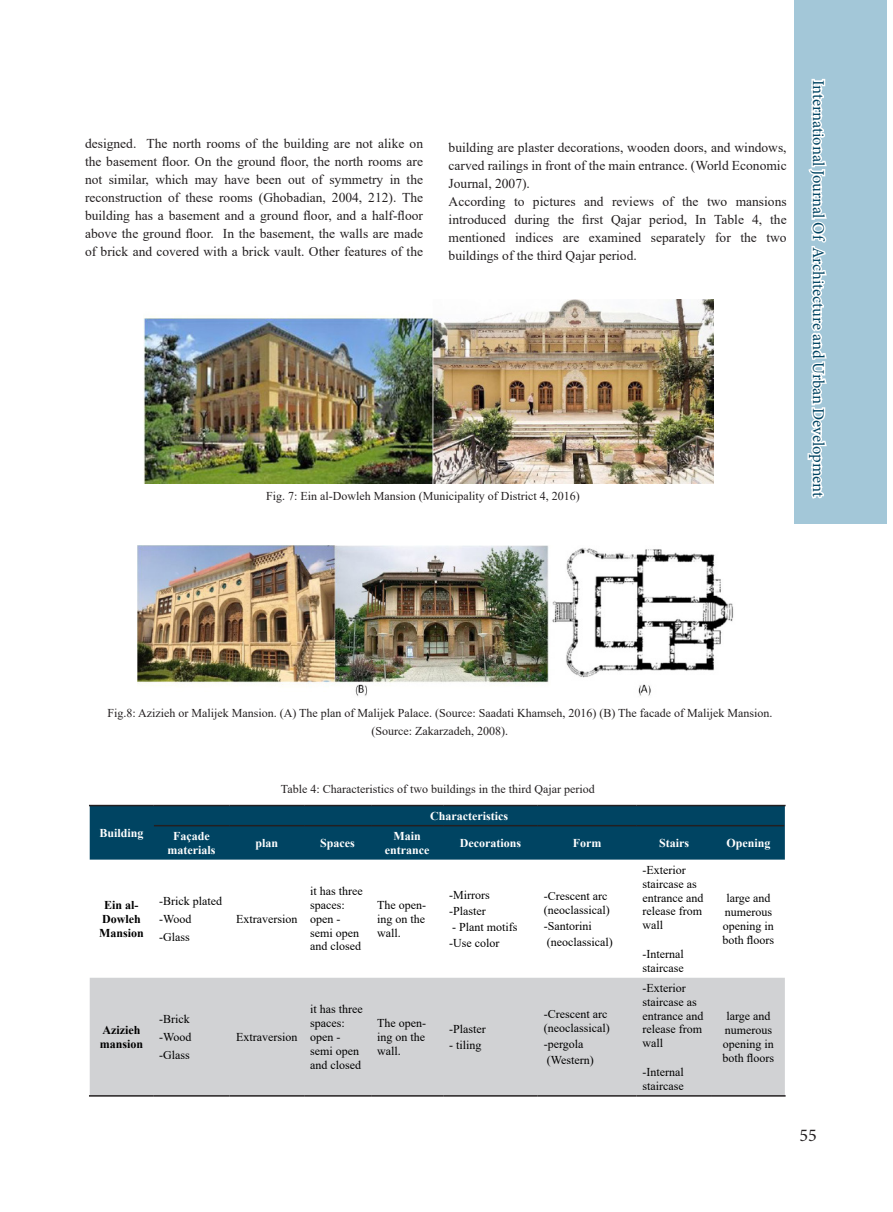
<style>
.page{position:relative;width:893px;height:1212px;background:#fff}
.page>*{position:absolute;margin:0;border:0;box-sizing:border-box;transform-origin:0 0}
.t1{font:18px "Minion Pro";color:#231f20}
.t2{font:16.5px "Minion Pro";letter-spacing:-.005em;color:#004462}
.متن_لاتین_اصلی{font:13.5px/18px "Times New Roman";color:#231f20;text-align:justify}
.t3{font:12px/13.8px "Times New Roman";color:#000}
.abstract{font:12px/18px "Times New Roman";color:#231f20;text-align:center}
.t4{font:700 12px/13.8px "Times New Roman";color:#fff;text-align:center}
.t5{font:700 12px/13.8px "Times New Roman";color:#000;text-align:center}
</style>
<div class="page">
<div style="left:794px;top:0;width:92px;height:524px;background:#a3c7d8"></div>
<svg style="left:807px;top:78px;width:20px;height:421px"></svg>
<img style="left:144px;top:300px;width:569px;height:184px">
<img style="left:137px;top:545px;width:597px;height:151px">
<div style="left:90px;top:806px;width:695px;height:53px;background:#004462"></div>
<div style="left:90px;top:978px;width:695px;height:117px;background:#d1d2d4"></div>
<hr style="left:89px;top:805px;width:64px;height:1px;background:#231f20">
<hr style="left:153px;top:805px;width:77px;height:1px;background:#231f20">
<hr style="left:230px;top:805px;width:74px;height:1px;background:#231f20">
<hr style="left:304px;top:805px;width:67px;height:1px;background:#231f20">
<hr style="left:371px;top:805px;width:72px;height:1px;background:#231f20">
<hr style="left:443px;top:805px;width:95px;height:1px;background:#231f20">
<hr style="left:538px;top:805px;width:98px;height:1px;background:#231f20">
<hr style="left:636px;top:805px;width:76px;height:1px;background:#231f20">
<hr style="left:712px;top:805px;width:74px;height:1px;background:#231f20">
<hr style="left:154px;top:825px;width:76px;height:1px;background:#231f20">
<hr style="left:230px;top:825px;width:74px;height:1px;background:#231f20">
<hr style="left:304px;top:825px;width:67px;height:1px;background:#231f20">
<hr style="left:371px;top:825px;width:72px;height:1px;background:#231f20">
<hr style="left:443px;top:825px;width:95px;height:1px;background:#231f20">
<hr style="left:538px;top:825px;width:98px;height:1px;background:#231f20">
<hr style="left:636px;top:825px;width:76px;height:1px;background:#231f20">
<hr style="left:712px;top:825px;width:72px;height:1px;background:#231f20">
<hr style="left:89px;top:1095px;width:64px;height:1px;background:#231f20">
<hr style="left:153px;top:1095px;width:77px;height:1px;background:#231f20">
<hr style="left:230px;top:1095px;width:74px;height:1px;background:#231f20">
<hr style="left:304px;top:1095px;width:67px;height:1px;background:#231f20">
<hr style="left:371px;top:1095px;width:72px;height:1px;background:#231f20">
<hr style="left:443px;top:1095px;width:95px;height:1px;background:#231f20">
<hr style="left:538px;top:1095px;width:98px;height:1px;background:#231f20">
<hr style="left:636px;top:1095px;width:76px;height:1px;background:#231f20">
<hr style="left:712px;top:1095px;width:74px;height:1px;background:#231f20">
<p class="متن_لاتین_اصلی" style="left:85px;top:134px;width:340px">designed. The north rooms of the building are not alike on the basement floor. On the ground floor, the north rooms are not similar, which may have been out of symmetry in the reconstruction of these rooms (Ghobadian, 2004, 212). The building has a basement and a ground floor, and a half-floor above the ground floor. In the basement, the walls are made of brick and covered with a brick vault. Other features of the</p>
<p class="متن_لاتین_اصلی" style="left:449px;top:138px;width:340px">building are plaster decorations, wooden doors, and windows, carved railings in front of the main entrance. (World Economic Journal, 2007).</p>
<p class="متن_لاتین_اصلی" style="left:449px;top:192px;width:340px">According to pictures and reviews of the two mansions introduced during the first Qajar period, In Table 4, the mentioned indices are examined separately for the two buildings of the third Qajar period.</p>
<p class="abstract" style="left:266px;top:486px;width:315px">Fig. 7: Ein al-Dowleh Mansion (Municipality of District 4, 2016)</p>
<p class="t2" style="left:829px;top:80px;width:419px;rotate:90deg">International Journal Of Architecture and Urban Development</p>
<p class="abstract" style="left:107px;top:703px;width:667px">Fig.8: Azizieh or Malijek Mansion. (A) The plan of Malijek Palace. (Source: Saadati Khamseh, 2016) (B) The facade of Malijek Mansion. (Source: Zakarzadeh, 2008).</p>
<p class="abstract" style="left:281px;top:779px;width:315px">Table 4: Characteristics of two buildings in the third Qajar period</p>
<p class="t4" style="left:99px;top:825px;width:46px">Building</p>
<p class="t4" style="left:430px;top:808px;width:79px">Characteristics</p>
<p class="t4" style="left:167px;top:828px;width:49px">Façade materials</p>
<p class="t4" style="left:256px;top:835px;width:24px">plan</p>
<p class="t4" style="left:320px;top:835px;width:36px">Spaces</p>
<p class="t4" style="left:385px;top:828px;width:46px">Main entrance</p>
<p class="t4" style="left:460px;top:835px;width:63px">Decorations</p>
<p class="t4" style="left:573px;top:835px;width:30px">Form</p>
<p class="t4" style="left:659px;top:835px;width:31px">Stairs</p>
<p class="t4" style="left:726px;top:835px;width:46px">Opening</p>
<p class="t5" style="left:99px;top:898px;width:46px">Ein al-<br>Dowleh<br>Mansion</p>
<p class="t3" style="left:159px;top:893px;width:64px">-Brick plated</p>
<p class="t3" style="left:159px;top:911px;width:34px">-Wood</p>
<p class="t3" style="left:159px;top:929px;width:32px">-Glass</p>
<p class="t3" style="left:236px;top:911px;width:63px">Extraversion</p>
<p class="t3" style="left:310px;top:884px;width:54px">it has three spaces: open - semi open and closed</p>
<p class="t3" style="left:377px;top:898px;width:50px;text-align:justify">The open&shy;ing on the wall.</p>
<p class="t3" style="left:449px;top:888px;width:42px">-Mirrors</p>
<p class="t3" style="left:449px;top:903px;width:38px">-Plaster</p>
<p class="t3" style="left:452px;top:919px;width:67px">- Plant motifs</p>
<p class="t3" style="left:449px;top:935px;width:52px">-Use color</p>
<p class="t5" style="left:100px;top:1023px;width:45px;text-align:left">Azizieh mansion</p>
<p class="t3" style="left:159px;top:1012px;width:32px">-Brick</p>
<p class="t3" style="left:159px;top:1030px;width:34px">-Wood</p>
<p class="t3" style="left:159px;top:1048px;width:32px">-Glass</p>
<p class="t3" style="left:236px;top:1030px;width:63px">Extraversion</p>
<p class="t3" style="left:310px;top:1002px;width:54px">it has three spaces: open - semi open and closed</p>
<p class="t3" style="left:377px;top:1016px;width:50px;text-align:justify">The open&shy;ing on the wall.</p>
<p class="t3" style="left:449px;top:1022px;width:38px">-Plaster</p>
<p class="t3" style="left:449px;top:1037px;width:34px">- tiling</p>
<p class="t3" style="left:544px;top:889px;width:67px">-Crescent arc (neoclassical)</p>
<p class="t3" style="left:544px;top:918px;width:49px">-Santorini</p>
<p class="t3" style="left:547px;top:934px;width:67px">(neoclassical)</p>
<p class="t3" style="left:544px;top:1007px;width:67px">-Crescent arc (neoclassical)</p>
<p class="t3" style="left:544px;top:1036px;width:41px">-pergola</p>
<p class="t3" style="left:547px;top:1052px;width:49px">(Western)</p>
<p class="t3" style="left:642px;top:863px;width:62px">-Exterior staircase as entrance and release from wall</p>
<p class="t3" style="left:642px;top:947px;width:43px">-Internal staircase</p>
<p class="t3" style="left:642px;top:981px;width:62px">-Exterior staircase as entrance and release from wall</p>
<p class="t3" style="left:642px;top:1065px;width:43px">-Internal staircase</p>
<p class="t3" style="left:723px;top:891px;width:53px;text-align:center">large and numerous opening in both floors</p>
<p class="t3" style="left:723px;top:1009px;width:53px;text-align:center">large and numerous opening in both floors</p>
<h1 class="t1" style="left:800px;top:1123px;width:19px">55</h1>
</div>
